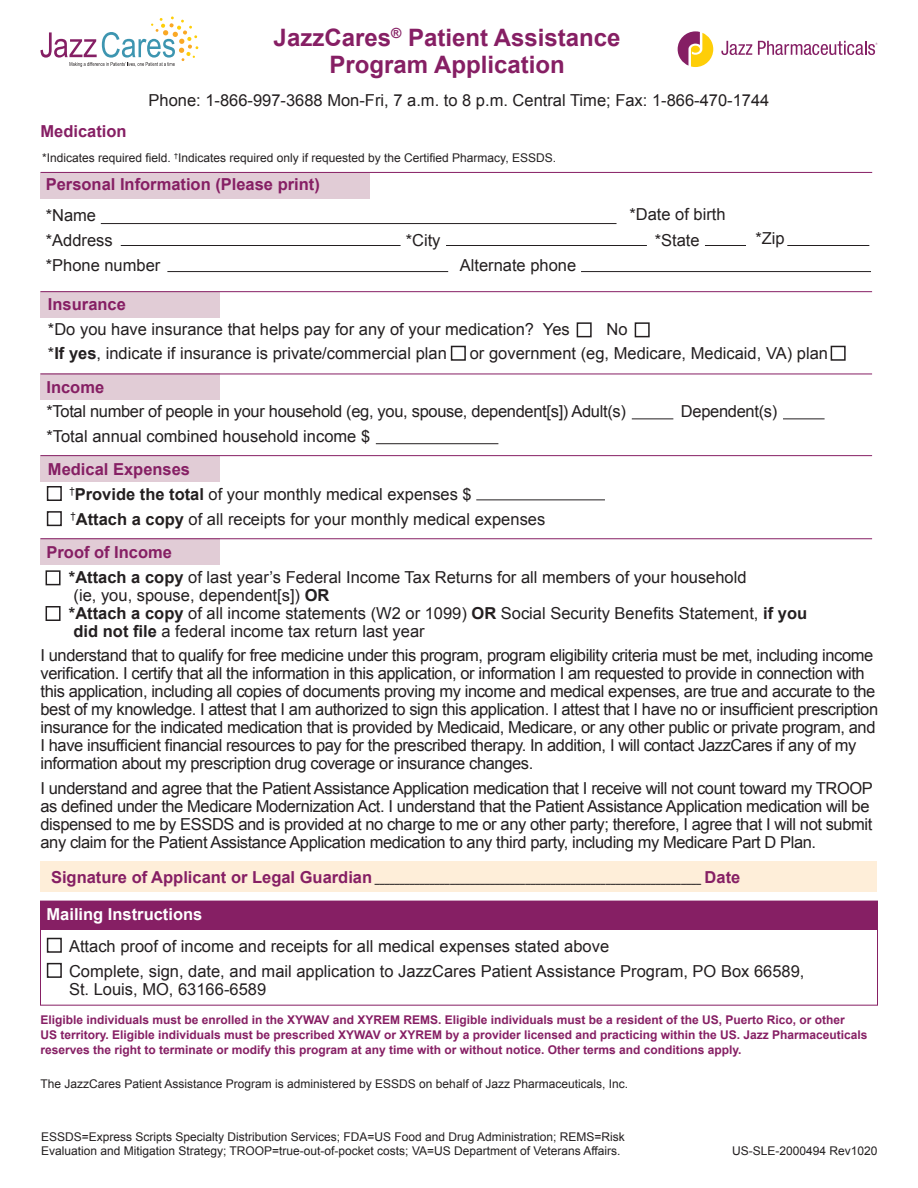
<style>
.page{position:relative;width:918px;height:1188px;background:#fff}
.page>*{position:absolute;margin:0;border:0;box-sizing:border-box;transform-origin:0 0}
.t1{font:700 24px/27px "Arial";color:#861f64;text-align:center}
.t2{font:16.5px/18px "Arial";letter-spacing:-.025em;color:#231f20}
.t3{font:16.5px/24.8px "Arial";color:#231f20}
.t4{font:700 16.5px "Arial";color:#861f64}
.t5{font:700 16.5px "Arial";color:#fff}
.t6{font:12px/14.4px "Arial";color:#231f20}
.t7{font:700 12px/15px "Arial";color:#861f64}
.t8{font:700 9px "Arial";color:#231f20}
.s1{font-weight:700}
.s2{font-weight:700;color:#861f64}
.s3{font-size:16.5px;color:#861f64}
</style>
<div class="page">
<div style="left:40px;top:292px;width:180px;height:26px;background:#e1ccd6"></div>
<div style="left:40px;top:172px;width:330px;height:27px;background:#e1ccd6"></div>
<div style="left:40px;top:901px;width:838px;height:29px;background:#861f64"></div>
<div style="left:40px;top:374px;width:180px;height:26px;background:#e1ccd6"></div>
<div style="left:40px;top:455px;width:180px;height:27px;background:#e1ccd6"></div>
<div style="left:40px;top:538px;width:180px;height:27px;background:#e1ccd6"></div>
<div style="left:40px;top:862px;width:838px;height:30px;background:#feeed9"></div>
<svg style="left:678px;top:31px;width:35px;height:36px"></svg>
<svg style="left:721px;top:41px;width:31px;height:14px"></svg>
<svg style="left:758px;top:41px;width:119px;height:14px"></svg>
<svg style="left:40px;top:16px;width:159px;height:51px"></svg>
<hr style="left:101px;top:223px;width:516px;height:1px;background:#231f20">
<hr style="left:121px;top:245px;width:280px;height:1px;background:#231f20">
<hr style="left:167px;top:271px;width:281px;height:1px;background:#231f20">
<hr style="left:581px;top:271px;width:290px;height:1px;background:#231f20">
<hr style="left:376px;top:443px;width:122px;height:1px;background:#231f20">
<hr style="left:476px;top:500px;width:129px;height:1px;background:#231f20">
<hr style="left:632px;top:418px;width:41px;height:1px;background:#231f20">
<hr style="left:783px;top:418px;width:42px;height:1px;background:#231f20">
<hr style="left:446px;top:245px;width:201px;height:1px;background:#231f20">
<hr style="left:787px;top:245px;width:82px;height:1px;background:#231f20">
<hr style="left:705px;top:245px;width:41px;height:1px;background:#231f20">
<div style="left:577px;top:322px;width:15px;height:15px;border:2px solid #231f20"></div>
<div style="left:635px;top:322px;width:15px;height:15px;border:2px solid #231f20"></div>
<div style="left:451px;top:346px;width:15px;height:15px;border:2px solid #231f20"></div>
<div style="left:831px;top:346px;width:15px;height:15px;border:2px solid #231f20"></div>
<div style="left:47px;top:938px;width:15px;height:15px;border:2px solid #231f20"></div>
<div style="left:47px;top:963px;width:15px;height:15px;border:2px solid #231f20"></div>
<div style="left:47px;top:486px;width:15px;height:15px;border:2px solid #231f20"></div>
<div style="left:46px;top:570px;width:15px;height:15px;border:2px solid #231f20"></div>
<div style="left:47px;top:511px;width:15px;height:15px;border:2px solid #231f20"></div>
<div style="left:46px;top:606px;width:15px;height:15px;border:2px solid #231f20"></div>
<hr style="left:40px;top:374px;width:832px;height:1px;background:#861f64">
<hr style="left:40px;top:291px;width:832px;height:1px;background:#861f64">
<hr style="left:41px;top:172px;width:831px;height:1px;background:#861f64">
<hr style="left:40px;top:455px;width:832px;height:1px;background:#861f64">
<hr style="left:40px;top:538px;width:832px;height:1px;background:#861f64">
<div style="left:40px;top:901px;width:838px;height:105px;border:1px solid #861f64"></div>
<h1 class="t1" style="left:274px;top:25px;width:348px">JazzCares<sup>®</sup> Patient Assistance<br>Program Application</h1>
<p class="t4" style="left:40px;top:120px;width:88px">Medication</p>
<p class="t3" style="left:149px;top:88px;width:622px">Phone: 1-866-997-3688 Mon-Fri, 7 a.m. to 8 p.m. Central Time; Fax: 1-866-470-1744</p>
<p class="t6" style="left:42px;top:150px;width:515px">*Indicates required field. <sup>†</sup>Indicates required only if requested by the Certified Pharmacy, ESSDS.</p>
<p class="t4" style="left:46px;top:173px;width:276px">Personal Information (Please print)</p>
<p class="t3" style="left:46px;top:203px;width:68px">*Name *Address</p>
<p class="t3" style="left:629px;top:202px;width:98px">*Date of birth</p>
<p class="t2" style="left:406px;top:231px;width:36px">*City</p>
<p class="t2" style="left:655px;top:231px;width:46px">*State</p>
<p class="t2" style="left:755px;top:230px;width:31px">*Zip</p>
<p class="t3" style="left:46px;top:253px;width:116px">*Phone number</p>
<p class="t3" style="left:460px;top:253px;width:118px">Alternate phone</p>
<p class="t4" style="left:48px;top:293px;width:79px">Insurance</p>
<p class="t3" style="left:48px;top:317px;width:523px">*Do you have insurance that helps pay for any of your medication? Yes</p>
<p class="t2" style="left:607px;top:320px;width:23px">No</p>
<p class="t3" style="left:48px;top:341px;width:400px">*<span class="s1">If yes</span>, indicate if insurance is private/commercial plan</p>
<p class="t3" style="left:470px;top:341px;width:360px">or government (eg, Medicare, Medicaid, VA) plan</p>
<p class="t4" style="left:46px;top:376px;width:59px">Income</p>
<p class="t2" style="left:46px;top:403px;width:581px">*Total number of people in your household (eg, you, spouse, dependent[s]) Adult(s)</p>
<p class="t2" style="left:681px;top:403px;width:98px">Dependent(s)</p>
<p class="t3" style="left:46px;top:424px;width:325px">*Total annual combined household income $</p>
<p class="t3" style="left:69px;top:457px;width:477px;text-indent:-21px"><span class="s2">Medical Expenses<br></span><sup>†</sup><span class="s1">Provide the total</span> of your monthly medical expenses $<br><sup>†</sup><span class="s1">Attach a copy</span> of all receipts for your monthly medical expenses</p>
<p class="t3" style="left:69px;top:540px;width:679px;text-indent:-22px"><span class="s2">Proof of Income<br></span><span class="s1">*Attach a copy</span> of last year’s Federal Income Tax Returns for all members of your household</p>
<p class="t3" style="left:69px;top:586px;width:740px;line-height:18px">(ie, you, spouse, dependent[s]) <span class="s1">OR<br>*Attach a copy</span> of all income statements (W2 or 1099) <span class="s1">OR</span> Social Security Benefits Statement, <span class="s1">if you did not file</span> a federal income tax return last year</p>
<p class="t2" style="left:40px;top:647px;width:839px">I understand that to qualify for free medicine under this program, program eligibility criteria must be met, including income verification. I certify that all the information in this application, or information I am requested to provide in connection with this application, including all copies of documents proving my income and medical expenses, are true and accurate to the best of my knowledge. I attest that I am authorized to sign this application. I attest that I have no or insufficient prescription insurance for the indicated medication that is provided by Medicaid, Medicare, or any other public or private program, and I have insufficient financial resources to pay for the prescribed therapy. In addition, I will contact JazzCares if any of my information about my prescription drug coverage or insurance changes.</p>
<p class="t2" style="left:40px;top:780px;width:834px">I understand and agree that the Patient Assistance Application medication that I receive will not count toward my TROOP as defined under the Medicare Modernization Act. I understand that the Patient Assistance Application medication will be dispensed to me by ESSDS and is provided at no charge to me or any other party; therefore, I agree that I will not submit any claim for the Patient Assistance Application medication to any third party, including my Medicare Part D Plan.</p>
<p class="t8" style="left:51px;top:874px;width:691px"><span class="s3">Signature of Applicant or Legal Guardian</span> _________________________________________________________________ <span class="s3">Date</span></p>
<p class="t5" style="left:46px;top:904px;width:157px">Mailing Instructions</p>
<p class="t3" style="left:69px;top:934px;width:737px">Attach proof of income and receipts for all medical expenses stated above<br>Complete, sign, date, and mail application to JazzCares Patient Assistance Program, PO Box 66589,</p>
<p class="t3" style="left:69px;top:977px;width:199px">St. Louis, MO, 63166-6589</p>
<p class="t7" style="left:40px;top:1013px;width:829px">Eligible individuals must be enrolled in the XYWAV and XYREM REMS. Eligible individuals must be a resident of the US, Puerto Rico, or other<br>US territory. Eligible individuals must be prescribed XYWAV or XYREM by a provider licensed and practicing within the US. Jazz Pharmaceuticals reserves the right to terminate or modify this program at any time with or without notice. Other terms and conditions apply.</p>
<p class="t6" style="left:40px;top:1076px;width:589px">The JazzCares Patient Assistance Program is administered by ESSDS on behalf of Jazz Pharmaceuticals, Inc.</p>
<p class="t6" style="left:41px;top:1129px;width:585px">ESSDS=Express Scripts Specialty Distribution Services; FDA=US Food and Drug Administration; REMS=Risk<br>Evaluation and Mitigation Strategy; TROOP=true-out-of-pocket costs; VA=US Department of Veterans Affairs.</p>
<p class="t6" style="left:732px;top:1143px;width:147px">US-SLE-2000494 Rev1020</p>
</div>
